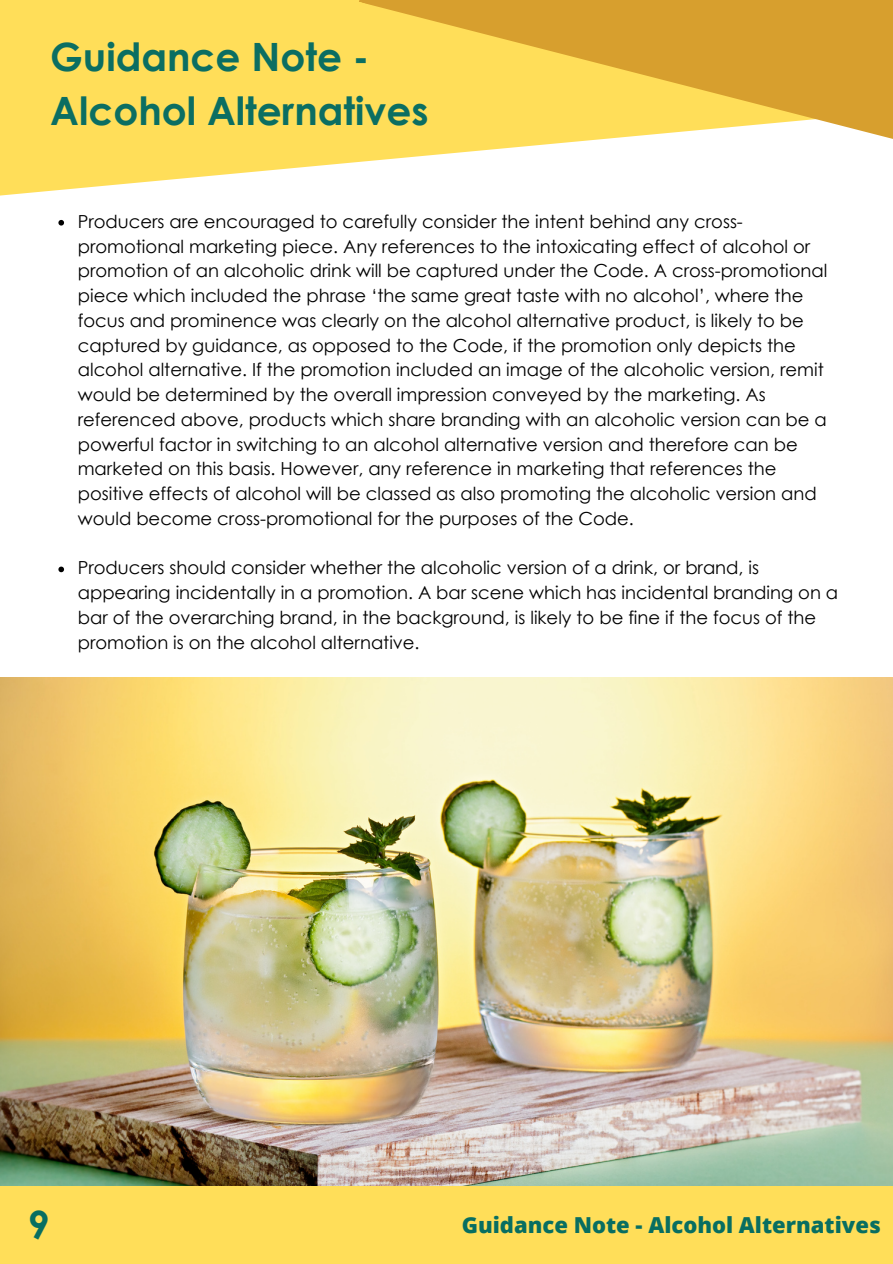
<style>
.page{position:relative;width:893px;height:1264px;background:#fff}
.page>*{position:absolute;margin:0;border:0;box-sizing:border-box;transform-origin:0 0}
.t1{font:700 39px/54px "Century Gothic";color:#0b6e62}
.t2{font:700 39px "Century Gothic";color:#086e61}
.t3{font:800 22.05px "Open Sans";color:#086e61}
.t4{font:18px/24.8px "Century Gothic";color:#000}
</style>
<div class="page">
<svg style="left:0;top:0;width:358px;height:196px;background:#ffe067"></svg>
<svg style="left:358px;top:0;width:534px;height:162px;background:#edc75e"></svg>
<div style="left:0;top:1185px;width:892px;height:78px;background:#ffde59"></div>
<img style="left:0;top:677px;width:892px;height:508px">
<svg style="left:58px;top:220px;width:6px;height:5px"></svg>
<svg style="left:58px;top:566px;width:6px;height:6px"></svg>
<p class="t1" style="left:50px;top:29px;width:380px">Guidance Note -<br>Alcohol Alternatives</p>
<p class="t4" style="left:78px;top:208px;width:751px">Producers are encouraged to carefully consider the intent behind any cross&shy;promotional marketing piece. Any references to the intoxicating effect of alcohol or promotion of an alcoholic drink will be captured under the Code. A cross-promotional piece which included the phrase ‘the same great taste with no alcohol’, where the focus and prominence was clearly on the alcohol alternative product, is likely to be captured by guidance, as opposed to the Code, if the promotion only depicts the alcohol alternative. If the promotion included an image of the alcoholic version, remit would be determined by the overall impression conveyed by the marketing. As referenced above, products which share branding with an alcoholic version can be a powerful factor in switching to an alcohol alternative version and therefore can be marketed on this basis. However, any reference in marketing that references the positive effects of alcohol will be classed as also promoting the alcoholic version and would become cross-promotional for the purposes of the Code.</p>
<p class="t4" style="left:78px;top:555px;width:762px">Producers should consider whether the alcoholic version of a drink, or brand, is appearing incidentally in a promotion. A bar scene which has incidental branding on a bar of the overarching brand, in the background, is likely to be fine if the focus of the promotion is on the alcohol alternative.</p>
<p class="t2" style="left:28px;top:1199px;width:23px">9</p>
<p class="t3" style="left:461px;top:1209px;width:420px">Guidance Note - Alcohol Alternatives</p>
</div>
